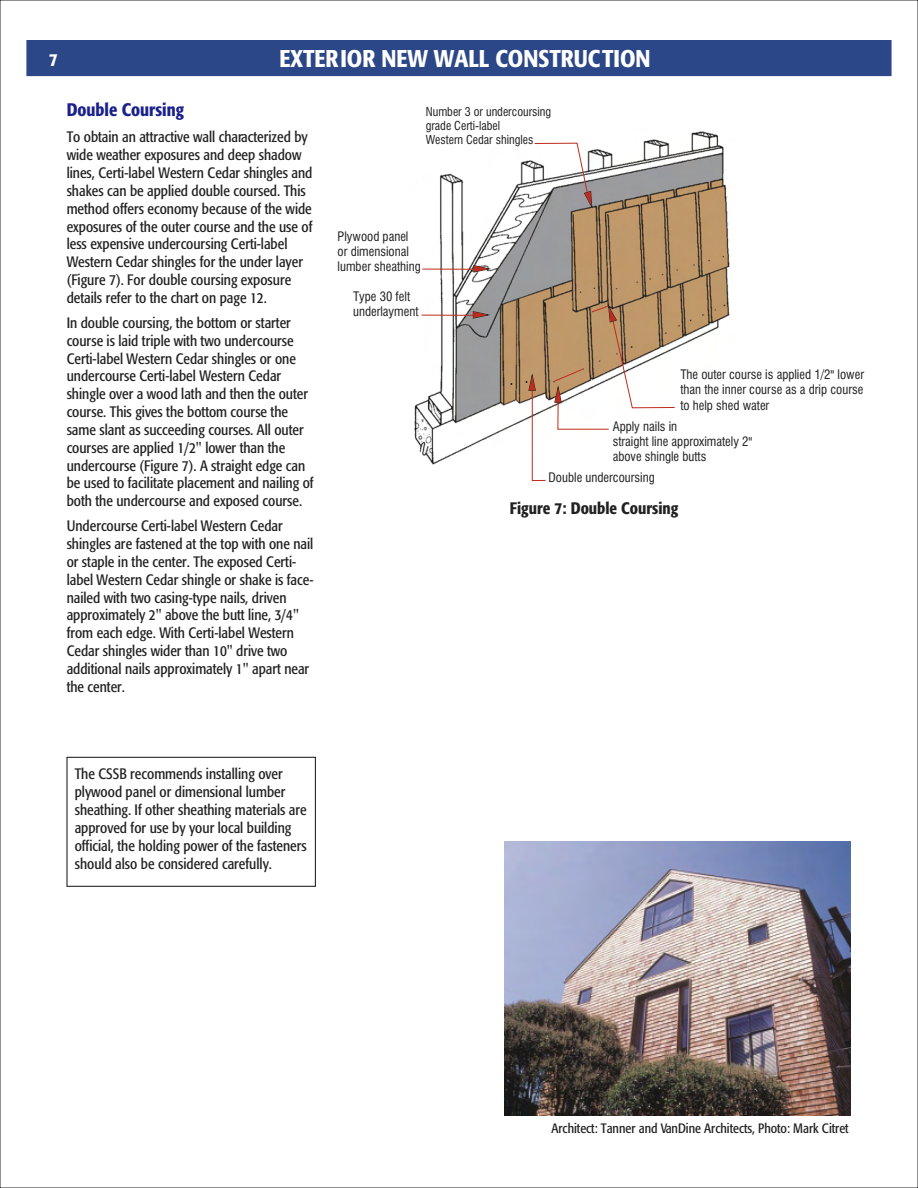
<style>
.page{position:relative;width:918px;height:1188px;background:#fff}
.page>*{position:absolute;margin:0;border:0;box-sizing:border-box;transform-origin:0 0}
.t1{font:500 condensed 24px "Formata";color:#fff}
.t2{font:500 condensed 18px "Formata";color:#1a218c}
.t3{font:500 condensed 18px "Formata";color:#fff}
.t4{font:500 condensed 16.5px "Formata";color:#212121}
.t5{font:condensed 15px/17.9px "Formata";color:#212121}
.t6{font:condensed 13.5px "Formata";color:#212121}
.t7{font:12.75px/15.3px "Swis 721 Cn BT";color:#212121}
.t8{font:12px/14.4px "Swis 721 Cn BT";color:#212121}
</style>
<div class="page">
<div style="left:27px;top:40px;width:864px;height:36px;background:#2b4787"></div>
<div style="left:66px;top:757px;width:250px;height:130px;border:1px solid #212121"></div>
<img style="left:504px;top:841px;width:347px;height:275px">
<img style="left:414px;top:131px;width:316px;height:334px">
<svg style="left:554px;top:305px;width:121px;height:125px"></svg>
<svg style="left:526px;top:374px;width:20px;height:107px"></svg>
<svg style="left:534px;top:142px;width:58px;height:66px"></svg>
<hr style="left:422px;top:315px;width:52px;height:1px;background:#bf2b1c">
<svg style="left:473px;top:311px;width:17px;height:7px"></svg>
<hr style="left:422px;top:269px;width:53px;height:1px;background:#bf2b1c">
<svg style="left:474px;top:265px;width:16px;height:7px"></svg>
<p class="t3" style="left:49px;top:53px;width:10px">7</p>
<p class="t1" style="left:280px;top:49px;width:372px">EXTERIOR NEW WALL CONSTRUCTION</p>
<p class="t2" style="left:67px;top:103px;width:119px">Double Coursing</p>
<p class="t5" style="left:67px;top:130px;width:247px">To obtain an attractive wall characterized by wide weather exposures and deep shadow lines, Certi-label Western Cedar shingles and shakes can be applied double coursed. This method offers economy because of the wide exposures of the outer course and the use of less expensive undercoursing Certi-label Western Cedar shingles for the under layer (Figure 7). For double coursing exposure details refer to the chart on page 12.</p>
<p class="t5" style="left:67px;top:315px;width:249px">In double coursing, the bottom or starter course is laid triple with two undercourse Certi-label Western Cedar shingles or one undercourse Certi-label Western Cedar shingle over a wood lath and then the outer course. This gives the bottom course the same slant as succeeding courses. All outer courses are applied 1/2" lower than the undercourse (Figure 7). A straight edge can be used to facilitate placement and nailing of both the undercourse and exposed course.</p>
<p class="t5" style="left:67px;top:519px;width:248px">Undercourse Certi-label Western Cedar shingles are fastened at the top with one nail or staple in the center. The exposed Certi&shy;label Western Cedar shingle or shake is face&shy;nailed with two casing-type nails, driven approximately 2" above the butt line, 3/4" from each edge. With Certi-label Western Cedar shingles wider than 10" drive two additional nails approximately 1" apart near the center.</p>
<p class="t8" style="left:426px;top:105px;width:127px">Number 3 or undercoursing grade Certi-label<br>Western Cedar shingles</p>
<p class="t7" style="left:338px;top:230px;width:85px">Plywood panel or dimensional lumber sheathing</p>
<p class="t7" style="left:353px;top:290px;width:67px">Type 30 felt underlayment</p>
<p class="t7" style="left:680px;top:368px;width:185px;text-align:justify">The outer course is applied 1/2" lower than the inner course as a drip course to help shed water</p>
<p class="t7" style="left:613px;top:420px;width:141px">Apply nails in<br>straight line approximately 2" above shingle butts</p>
<p class="t7" style="left:549px;top:471px;width:108px">Double undercoursing</p>
<p class="t4" style="left:510px;top:502px;width:170px">Figure 7: Double Coursing</p>
<p class="t5" style="left:75px;top:767px;width:234px">The CSSB recommends installing over plywood panel or dimensional lumber sheathing. If other sheathing materials are approved for use by your local building official, the holding power of the fasteners should also be considered carefully.</p>
<p class="t6" style="left:551px;top:1123px;width:299px">Architect: Tanner and VanDine Architects, Photo: Mark Citret</p>
</div>
